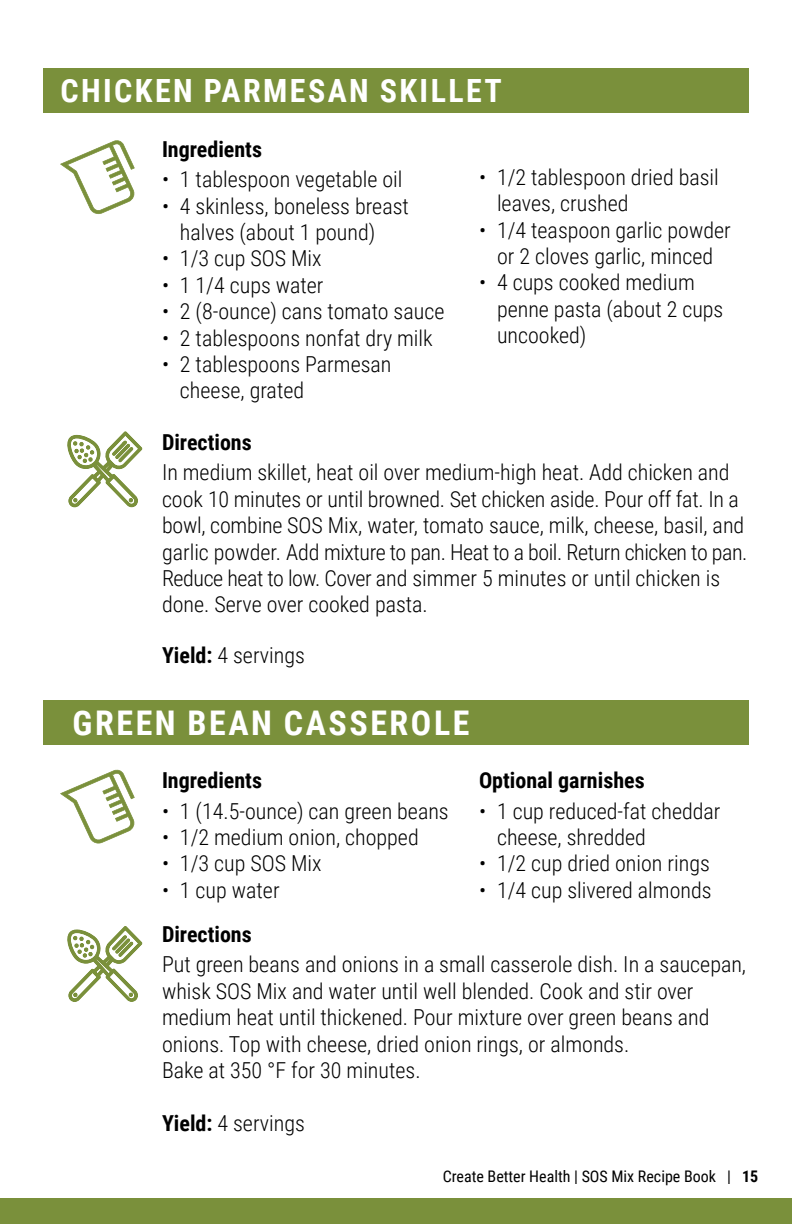
<style>
.page{position:relative;width:792px;height:1224px;background:#fff}
.page>*{position:absolute;margin:0;border:0;box-sizing:border-box;transform-origin:0 0}
.t1{font:700 34px "Roboto Condensed";letter-spacing:.075em;color:#fff}
.t2{font:700 32px "Roboto Condensed";letter-spacing:.075em;color:#fff}
.t3{font:300 22px/26.4px "Roboto Condensed";color:#000}
.t4{font:700 22px "Roboto Condensed";color:#000}
.t5{font:16px "Roboto Condensed";color:#000}
.s1{font-weight:700}
</style>
<div class="page">
<div style="left:0;top:1199px;width:792px;height:25px;background:#7a903b"></div>
<svg style="left:67px;top:431px;width:76px;height:76px"></svg>
<svg style="left:67px;top:926px;width:76px;height:76px"></svg>
<svg style="left:60px;top:140px;width:75px;height:74px"></svg>
<svg style="left:60px;top:769px;width:75px;height:75px"></svg>
<div style="left:43px;top:68px;width:706px;height:45px;background:#7a903b"></div>
<div style="left:43px;top:700px;width:706px;height:45px;background:#7a903b"></div>
<h2 class="t2" style="left:61px;top:68px;width:443px">CHICKEN PARMESAN SKILLET</h2>
<p class="t4" style="left:162px;top:134px;width:102px">Ingredients</p>
<p class="t3" style="left:162px;top:165px;width:242px">• 1 tablespoon vegetable oil</p>
<p class="t3" style="left:180px;top:192px;width:230px;text-indent:-18px">• 4 skinless, boneless breast halves (about 1 pound)</p>
<p class="t3" style="left:162px;top:245px;width:161px">• 1/3 cup SOS Mix</p>
<p class="t3" style="left:162px;top:271px;width:163px">• 1 1/4 cups water</p>
<p class="t3" style="left:162px;top:297px;width:284px">• 2 (8-ounce) cans tomato sauce</p>
<p class="t3" style="left:162px;top:324px;width:272px">• 2 tablespoons nonfat dry milk</p>
<p class="t3" style="left:180px;top:350px;width:213px;text-indent:-18px">• 2 tablespoons Parmesan cheese, grated</p>
<p class="t3" style="left:497px;top:163px;width:223px;text-indent:-18px">• 1/2 tablespoon dried basil leaves, crushed</p>
<p class="t3" style="left:479px;top:216px;width:253px;text-align:center">• 1/4 teaspoon garlic powder or 2 cloves garlic, minced</p>
<p class="t3" style="left:497px;top:269px;width:228px;text-indent:-18px">• 4 cups cooked medium penne pasta (about 2 cups uncooked)</p>
<p class="t4" style="left:162px;top:427px;width:91px">Directions</p>
<p class="t3" style="left:162px;top:459px;width:587px">In medium skillet, heat oil over medium-high heat. Add chicken and cook 10 minutes or until browned. Set chicken aside. Pour off fat. In a bowl, combine SOS Mix, water, tomato sauce, milk, cheese, basil, and garlic powder. Add mixture to pan. Heat to a boil. Return chicken to pan.<br>Reduce heat to low. Cover and simmer 5 minutes or until chicken is done. Serve over cooked pasta.</p>
<p class="t3" style="left:162px;top:641px;width:144px"><span class="s1">Yield:</span> 4 servings</p>
<h1 class="t1" style="left:73px;top:699px;width:399px">GREEN BEAN CASSEROLE</h1>
<p class="t4" style="left:162px;top:765px;width:102px">Ingredients</p>
<p class="t3" style="left:162px;top:797px;width:288px">• 1 (14.5-ounce) can green beans</p>
<p class="t3" style="left:162px;top:823px;width:258px">• 1/2 medium onion, chopped</p>
<p class="t3" style="left:162px;top:850px;width:161px">• 1/3 cup SOS Mix</p>
<p class="t3" style="left:162px;top:876px;width:119px">• 1 cup water</p>
<p class="t4" style="left:479px;top:765px;width:167px">Optional garnishes</p>
<p class="t3" style="left:497px;top:797px;width:225px;text-indent:-18px">• 1 cup reduced-fat cheddar cheese, shredded</p>
<p class="t3" style="left:479px;top:850px;width:232px">• 1/2 cup dried onion rings</p>
<p class="t3" style="left:479px;top:876px;width:234px">• 1/4 cup slivered almonds</p>
<p class="t4" style="left:162px;top:919px;width:91px">Directions</p>
<p class="t3" style="left:162px;top:951px;width:586px">Put green beans and onions in a small casserole dish. In a saucepan, whisk SOS Mix and water until well blended. Cook and stir over medium heat until thickened. Pour mixture over green beans and onions. Top with cheese, dried onion rings, or almonds.<br>Bake at 350 °F for 30 minutes.</p>
<p class="t3" style="left:162px;top:1109px;width:144px"><span class="s1">Yield:</span> 4 servings</p>
<p class="t5" style="left:443px;top:1165px;width:317px">Create Better Health | SOS Mix Recipe Book | <span class="s1">15</span></p>
</div>
